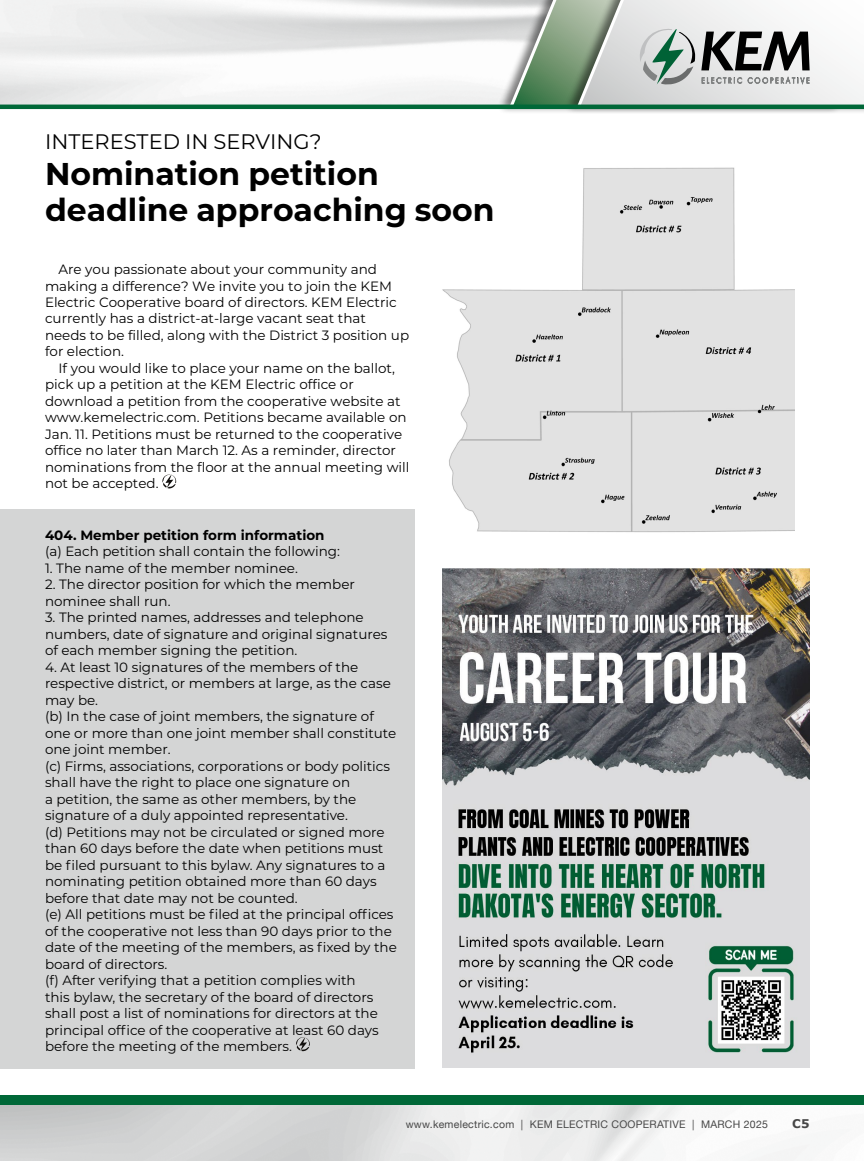
<style>
.page{position:relative;width:864px;height:1161px;background:#fff}
.page>*{position:absolute;margin:0;border:0;box-sizing:border-box;transform-origin:0 0}
.t1{font:700 31.5px/36px "Montserrat";color:#000}
.t2{font:21px "Montserrat";color:#000}
.t3{font:13.5px/16.5px "Montserrat";color:#000}
.t4{font:700 13.5px "Montserrat";color:#000}
.t5{font:700 12px "Verdana";color:#474747}
.t6{font:10.5px "Helvetica Neue";letter-spacing:.025em;color:#474747}
</style>
<div class="page">
<div style="left:497px;top:0;width:345px;height:114px;background:#000;opacity:.5"></div>
<div style="left:565px;top:0;width:299px;height:114px;background:#000;opacity:.5"></div>
<img style="left:442px;top:167px;width:353px;height:366px">
<svg style="left:162px;top:474px;width:14px;height:15px"></svg>
<div style="left:0;top:509px;width:414px;height:560px;background:#d4d5d5"></div>
<svg style="left:296px;top:1037px;width:14px;height:14px"></svg>
<img style="left:443px;top:568px;width:367px;height:500px">
<div style="left:0;top:1095px;width:864px;height:10px;background:#006838"></div>
<svg style="left:506px;top:0;width:358px;height:111px"></svg>
<hr style="left:0;top:105px;width:864px;height:4px;background:#006838">
<h2 class="t2" style="left:45px;top:127px;width:278px">INTERESTED IN SERVING?</h2>
<h1 class="t1" style="left:45px;top:155px;width:451px">Nomination petition deadline approaching soon</h1>
<p class="t3" style="left:45px;top:260px;width:366px;text-indent:14px">Are you passionate about your community and making a difference? We invite you to join the KEM Electric Cooperative board of directors. KEM Electric currently has a district-at-large vacant seat that needs to be filled, along with the District 3 position up for election.</p>
<p class="t3" style="left:45px;top:359px;width:366px;text-indent:14px">If you would like to place your name on the ballot, pick up a petition at the KEM Electric office or download a petition from the cooperative website at www.kemelectric.com. Petitions became available on Jan. 11. Petitions must be returned to the cooperative office no later than March 12. As a reminder, director nominations from the floor at the annual meeting will not be accepted.</p>
<p class="t4" style="left:45px;top:525px;width:281px">404. Member petition form information</p>
<p class="t3" style="left:45px;top:543px;width:297px">(a) Each petition shall contain the following:</p>
<p class="t3" style="left:45px;top:559px;width:254px">1. The name of the member nominee.</p>
<p class="t3" style="left:45px;top:576px;width:311px">2. The director position for which the member nominee shall run.</p>
<p class="t3" style="left:45px;top:609px;width:344px">3. The printed names, addresses and telephone numbers, date of signature and original signatures of each member signing the petition.</p>
<p class="t3" style="left:45px;top:658px;width:353px">4. At least 10 signatures of the members of the respective district, or members at large, as the case may be.<br>(b) In the case of joint members, the signature of one or more than one joint member shall constitute one joint member.<br>(c) Firms, associations, corporations or body politics shall have the right to place one signature on<br>a petition, the same as other members, by the signature of a duly appointed representative.<br>(d) Petitions may not be circulated or signed more than 60 days before the date when petitions must be filed pursuant to this bylaw. Any signatures to a nominating petition obtained more than 60 days before that date may not be counted.<br>(e) All petitions must be filed at the principal offices of the cooperative not less than 90 days prior to the date of the meeting of the members, as fixed by the board of directors.<br>(f) After verifying that a petition complies with<br>this bylaw, the secretary of the board of directors shall post a list of nominations for directors at the principal office of the cooperative at least 60 days before the meeting of the members.</p>
<p class="t6" style="left:406px;top:1116px;width:364px">www.kemelectric.com | KEM ELECTRIC COOPERATIVE | MARCH 2025</p>
<p class="t5" style="left:792px;top:1115px;width:19px">C5</p>
</div>
